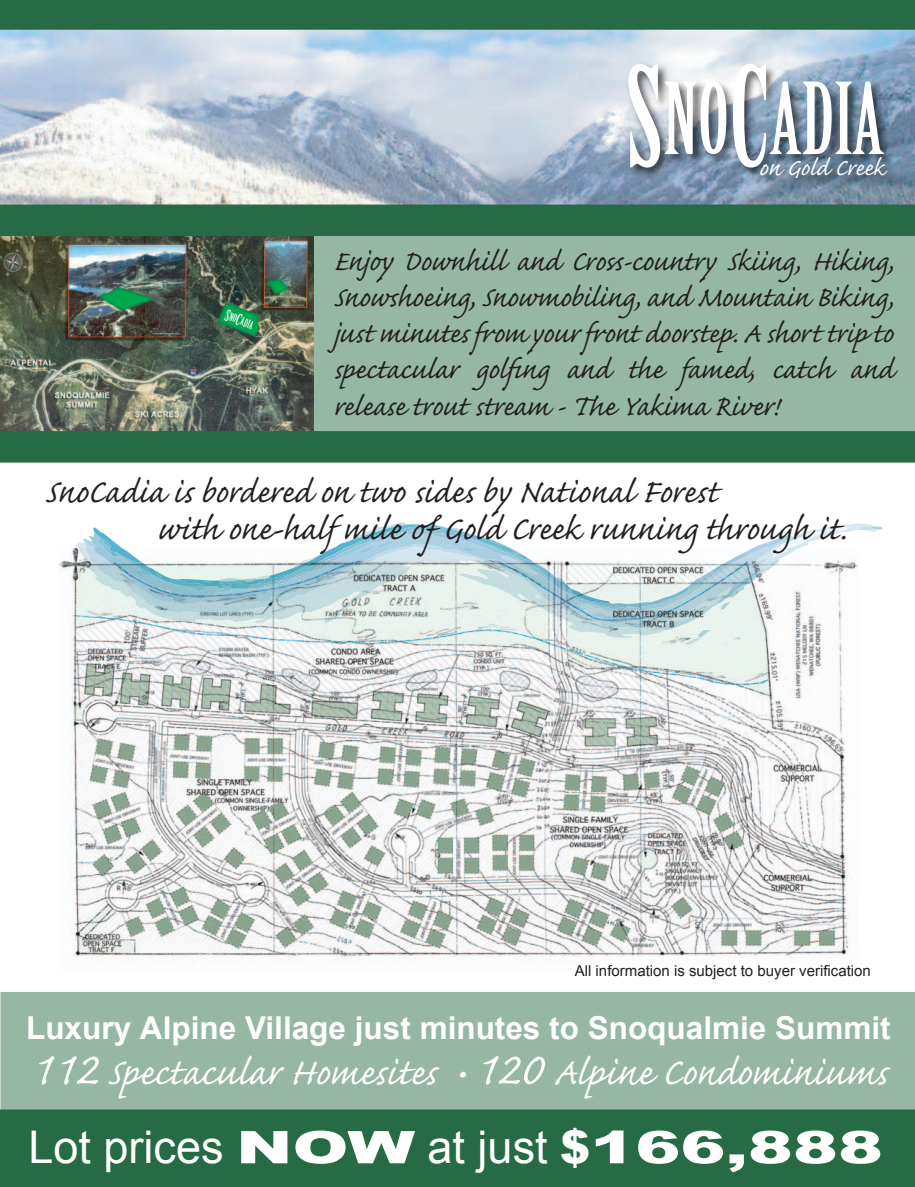
<style>
.page{position:relative;width:915px;height:1187px;background:#fff}
.page>*{position:absolute;margin:0;border:0;box-sizing:border-box;transform-origin:0 0}
.t1{font:96.6px "Birch Std";color:#fff}
.t2{font:48px "Caflisch Script Pro";color:#fff}
.t3{font:45px "Arial";color:#fff}
.t4{font:42px/37.5px "Caflisch Script Pro";color:#231f20}
.t5{font:36px/36px "Caflisch Script Pro";letter-spacing:-.01em;color:#231f20;text-align:justify}
.t6{font:700 31.5px "Arial";color:#fff}
.t7{font:30px "Caflisch Script Pro";letter-spacing:-.005em;color:#fff}
.t8{font:15px "Arial";color:#231f20}
.t9{font:11.1px "Birch Std";color:#fff}
.s1{font-size:15.9px}
.s2{font-size:138px}
.s3{font-size:60px}
.s4{font-weight:900}
</style>
<div class="page">
<div style="left:0;top:992px;width:914px;height:157px;background:#95b7a4"></div>
<img style="left:0;top:30px;width:914px;height:174px">
<div style="left:0;top:0;width:914px;height:30px;background:#266b45"></div>
<div style="left:299px;top:223px;width:615px;height:231px;background:#95b7a4"></div>
<img style="left:0;top:236px;width:314px;height:195px">
<div style="left:0;top:204px;width:914px;height:32px;background:#266b45"></div>
<div style="left:0;top:431px;width:914px;height:31px;background:#266b45"></div>
<div style="left:0;top:1109px;width:914px;height:78px;background:#266b45"></div>
<img style="left:60px;top:548px;width:790px;height:411px">
<img style="left:620px;top:34px;width:280px;height:171px">
<img style="left:753px;top:148px;width:150px;height:57px">
<svg style="left:81px;top:522px;width:801px;height:123px"></svg>
<p class="t9" style="left:228px;top:308px;width:31px;rotate:22deg"><span class="s1">S</span>NO<span class="s1">C</span>ADIA</p>
<h1 class="t1" style="left:625px;top:65px;width:261px"><span class="s2">S</span>NO<span class="s2">C</span>ADIA</h1>
<p class="t7" style="left:758px;top:152px;width:127px">on Gold Creek</p>
<p class="t5" style="left:333px;top:247px;width:561px">Enjoy Downhill and Cross-country Skiing, Hiking, Snowshoeing, Snowmobiling, and Mountain Biking, just minutes from your front doorstep. A short trip to spectacular golfing and the famed, catch and release trout stream - The Yakima River!</p>
<p class="t4" style="left:157px;top:477px;width:690px;text-indent:-112px">SnoCadia is bordered on two sides by National Forest<br>with one-half mile of Gold Creek running through it.</p>
<p class="t8" style="left:574px;top:962px;width:297px">All information is subject to buyer verification</p>
<p class="t6" style="left:26px;top:1009px;width:866px">Luxury Alpine Village just minutes to Snoqualmie Summit</p>
<h2 class="t2" style="left:30px;top:1047px;width:858px"><span class="s3">112</span> Spectacular Homesites • <span class="s3">120</span> Alpine Condominiums</h2>
<p class="t3" style="left:28px;top:1122px;width:856px">Lot prices <span class="s4">NOW</span> at just <span class="s4">$166,888</span></p>
</div>
